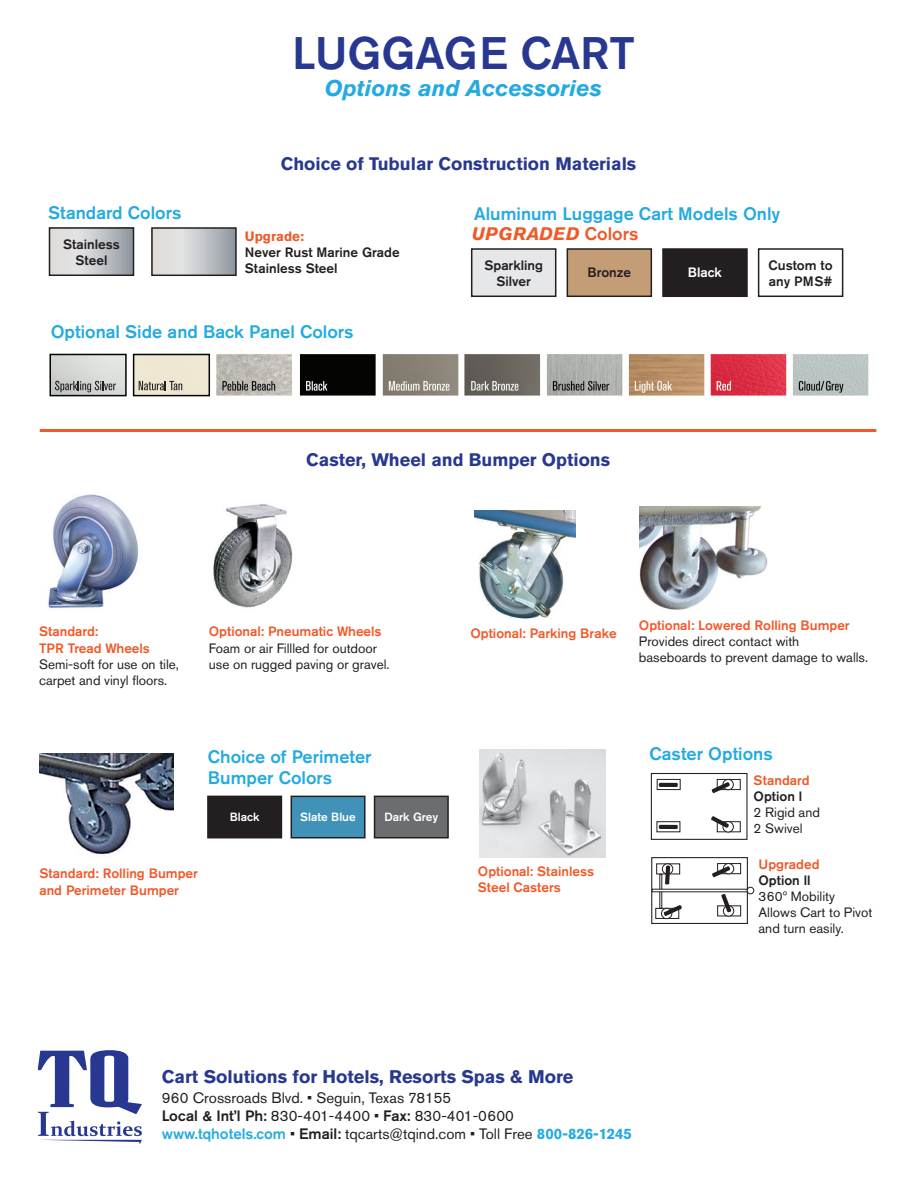
<style>
.page{position:relative;width:918px;height:1188px;background:#fff}
.page>*{position:absolute;margin:0;border:0;box-sizing:border-box;transform-origin:0 0}
.t1{font:500 45.15px "Akzidenz Grotesk Pro";color:#283890}
.t2{font:italic 700 22.65px "Akzidenz Grotesk Pro";color:#24aae1}
.t3{font:700 18.15px "Akzidenz Grotesk Pro";color:#283890}
.t4{font:500 18px/21.6px "Akzidenz Grotesk Pro";color:#24aae1}
.t5{font:700 18px "Akzidenz Grotesk Pro";color:#283890}
.t6{font:italic 700 18px "Akzidenz Grotesk Pro";letter-spacing:.03em;color:#f15929}
.t7{font:15px/18px "Akzidenz Grotesk Pro";color:#231f20}
.t8{font:13.5px/16.2px "Akzidenz Grotesk Pro";color:#231f20}
.t9{font:500 13.5px/16.2px "Akzidenz Grotesk Pro";color:#f15929}
.t10{font:500 13.5px/16.2px "Akzidenz Grotesk Pro";color:#231f20;text-align:center}
.t11{font:700 13.5px "Akzidenz Grotesk Pro";color:#f15929}
.t12{font:500 13.5px "Akzidenz Grotesk Pro";color:#fff}
.t13{font:500 11.85px "Akzidenz Grotesk Pro";color:#fff}
.s1{font-weight:500;font-style:normal}
.s2{font-weight:500}
.s3{font-weight:500;color:#24aae1}
.s4{font-weight:700;color:#24aae1}
</style>
<div class="page">
<svg style="left:38px;top:1050px;width:104px;height:94px"></svg>
<hr style="left:40px;top:429px;width:836px;height:3px;background:#f15929">
<svg style="left:657px;top:779px;width:24px;height:11px"></svg>
<svg style="left:658px;top:783px;width:21px;height:4px"></svg>
<div style="left:717px;top:821px;width:24px;height:11px;background:#fff;border:1px solid #231f20"></div>
<div style="left:723px;top:821px;width:11px;height:12px;border:1px solid #231f20;border-radius:50%"></div>
<svg style="left:711px;top:816px;width:19px;height:12px"></svg>
<div style="left:717px;top:779px;width:24px;height:11px;background:#fff;border:1px solid #231f20"></div>
<div style="left:722px;top:779px;width:12px;height:11px;border:1px solid #231f20;border-radius:50%"></div>
<svg style="left:711px;top:782px;width:20px;height:11px"></svg>
<svg style="left:657px;top:821px;width:23px;height:11px"></svg>
<svg style="left:658px;top:825px;width:21px;height:4px"></svg>
<div style="left:651px;top:773px;width:97px;height:67px;border:1px solid #231f20"></div>
<div style="left:658px;top:864px;width:23px;height:10px;background:#d5d4d5"></div>
<div style="left:717px;top:905px;width:24px;height:11px;background:#fff;border:1px solid #231f20"></div>
<div style="left:723px;top:906px;width:11px;height:10px;background:#fff;border-radius:50%"></div>
<div style="left:723px;top:905px;width:11px;height:12px;border:1px solid #231f20;border-radius:50%"></div>
<svg style="left:721px;top:894px;width:11px;height:19px"></svg>
<div style="left:717px;top:863px;width:24px;height:11px;background:#fff;border:1px solid #231f20"></div>
<div style="left:723px;top:863px;width:11px;height:11px;border:1px solid #231f20;border-radius:50%"></div>
<svg style="left:712px;top:866px;width:19px;height:11px"></svg>
<div style="left:651px;top:857px;width:97px;height:67px;border:1px solid #231f20"></div>
<svg style="left:656px;top:863px;width:24px;height:11px"></svg>
<svg style="left:662px;top:864px;width:11px;height:10px"></svg>
<div style="left:662px;top:863px;width:11px;height:12px;border:1px solid #231f20;border-radius:50%"></div>
<svg style="left:665px;top:865px;width:5px;height:20px"></svg>
<div style="left:655px;top:908px;width:24px;height:11px;background:#fff;border:1px solid #231f20"></div>
<div style="left:661px;top:908px;width:11px;height:11px;border:1px solid #231f20;border-radius:50%"></div>
<svg style="left:663px;top:905px;width:19px;height:11px"></svg>
<hr style="left:652px;top:889px;width:96px;height:3px;background:#fff">
<div style="left:747px;top:887px;width:7px;height:7px;border:1px solid #231f20;border-radius:50%"></div>
<svg style="left:52px;top:230px;width:79px;height:43px;background:#c8cacc"></svg>
<div style="left:49px;top:227px;width:85px;height:49px;border:2px solid #231f20"></div>
<svg style="left:154px;top:230px;width:80px;height:43px;background:#c8cacc"></svg>
<div style="left:151px;top:227px;width:86px;height:49px;border:2px solid #231f20"></div>
<div style="left:472px;top:249px;width:84px;height:47px;background:#e6e7e9"></div>
<div style="left:471px;top:248px;width:85px;height:49px;border:2px solid #231f20"></div>
<div style="left:567px;top:248px;width:85px;height:49px;background:#c49d77;border:2px solid #231f20"></div>
<div style="left:663px;top:249px;width:84px;height:47px;background:#231f20"></div>
<div style="left:662px;top:248px;width:86px;height:49px;border:2px solid #231f20"></div>
<div style="left:758px;top:248px;width:85px;height:49px;background:#fff;border:2px solid #231f20"></div>
<img style="left:48px;top:494px;width:90px;height:114px">
<img style="left:39px;top:754px;width:135px;height:101px">
<img style="left:213px;top:504px;width:80px;height:104px">
<img style="left:474px;top:510px;width:102px;height:109px">
<img style="left:479px;top:749px;width:127px;height:108px">
<img style="left:639px;top:507px;width:128px;height:103px">
<div style="left:208px;top:796px;width:73px;height:42px;background:#231f20"></div>
<div style="left:207px;top:796px;width:75px;height:42px;border:2px solid #231f20"></div>
<div style="left:291px;top:796px;width:75px;height:42px;background:#4092b9;border:2px solid #231f20"></div>
<div style="left:375px;top:796px;width:73px;height:42px;background:#6c6d70"></div>
<div style="left:374px;top:796px;width:75px;height:42px;border:2px solid #231f20"></div>
<img style="left:52px;top:357px;width:72px;height:36px">
<div style="left:49px;top:354px;width:78px;height:42px;border:2px solid #040503"></div>
<div style="left:136px;top:357px;width:71px;height:36px;background:#eee8d2"></div>
<div style="left:133px;top:354px;width:77px;height:42px;border:2px solid #040503"></div>
<svg style="left:55px;top:381px;width:61px;height:11px"></svg>
<svg style="left:139px;top:381px;width:43px;height:9px"></svg>
<img style="left:209px;top:353px;width:660px;height:44px">
<h1 class="t1" style="left:292px;top:24px;width:344px">LUGGAGE CART</h1>
<h2 class="t2" style="left:325px;top:73px;width:279px">Options and Accessories</h2>
<h3 class="t4" style="left:48px;top:201px;width:135px">Standard Colors</h3>
<p class="t10" style="left:63px;top:236px;width:58px">Stainless<br>Steel</p>
<h3 class="t5" style="left:281px;top:152px;width:357px">Choice of Tubular Construction Materials</h3>
<p class="t11" style="left:245px;top:227px;width:61px">Upgrade:</p>
<p class="t10" style="left:245px;top:244px;width:156px;text-align:left">Never Rust Marine Grade<br>Stainless Steel</p>
<h3 class="t4" style="left:474px;top:203px;width:308px">Aluminum Luggage Cart Models Only</h3>
<h3 class="t6" style="left:472px;top:223px;width:168px">UPGRADED <span class="s1">Colors</span></h3>
<p class="t10" style="left:484px;top:257px;width:60px">Sparkling<br>Silver</p>
<p class="t10" style="left:588px;top:264px;width:45px">Bronze</p>
<p class="t12" style="left:688px;top:263px;width:36px">Black</p>
<p class="t10" style="left:769px;top:257px;width:66px;text-align:left">Custom to any PMS#</p>
<h3 class="t4" style="left:51px;top:321px;width:304px">Optional Side and Back Panel Colors</h3>
<h3 class="t5" style="left:306px;top:448px;width:306px">Caster, Wheel and Bumper Options</h3>
<p class="t9" style="left:39px;top:623px;width:112px">Standard:<br>TPR Tread Wheels</p>
<p class="t8" style="left:39px;top:656px;width:142px">Semi-soft for use on tile, carpet and vinyl floors.</p>
<p class="t9" style="left:209px;top:623px;width:174px">Optional: Pneumatic Wheels</p>
<p class="t8" style="left:209px;top:640px;width:182px">Foam or air Fillled for outdoor use on rugged paving or gravel.</p>
<h3 class="t4" style="left:208px;top:745px;width:165px">Choice of Perimeter<br>Bumper Colors</h3>
<p class="t13" style="left:230px;top:809px;width:31px">Black</p>
<p class="t13" style="left:300px;top:809px;width:57px">Slate Blue</p>
<p class="t13" style="left:384px;top:809px;width:55px">Dark Grey</p>
<p class="t9" style="left:39px;top:865px;width:160px">Standard: Rolling Bumper and Perimeter Bumper</p>
<p class="t9" style="left:470px;top:625px;width:148px">Optional: Parking Brake</p>
<p class="t9" style="left:639px;top:616px;width:212px">Optional: Lowered Rolling Bumper</p>
<p class="t8" style="left:639px;top:633px;width:231px">Provides direct contact with baseboards to prevent damage to walls.</p>
<p class="t9" style="left:478px;top:863px;width:118px">Optional: Stainless<br>Steel Casters</p>
<h3 class="t4" style="left:649px;top:742px;width:125px">Caster Options</h3>
<p class="t9" style="left:754px;top:771px;width:57px">Standard</p>
<p class="t10" style="left:754px;top:788px;width:50px">Option l</p>
<p class="t8" style="left:754px;top:804px;width:68px">2 Rigid and<br>2 Swivel</p>
<p class="t9" style="left:759px;top:856px;width:63px">Upgraded</p>
<p class="t10" style="left:759px;top:872px;width:53px">Option ll</p>
<p class="t8" style="left:759px;top:888px;width:115px">360º Mobility<br>Allows Cart to Pivot and turn easily.</p>
<h3 class="t3" style="left:162px;top:1064px;width:413px">Cart Solutions for Hotels, Resorts Spas &amp; More</h3>
<p class="t7" style="left:162px;top:1089px;width:472px">960 Crossroads Blvd. • Seguin, Texas 78155<br><span class="s2">Local &amp; Int’l Ph:</span> 830-401-4400 • <span class="s2">Fax:</span> 830-401-0600 <span class="s3">www.tqhotels.com</span> • <span class="s2">Email:</span> tqcarts@tqind.com • Toll Free <span class="s4">800-826-1245</span></p>
</div>
